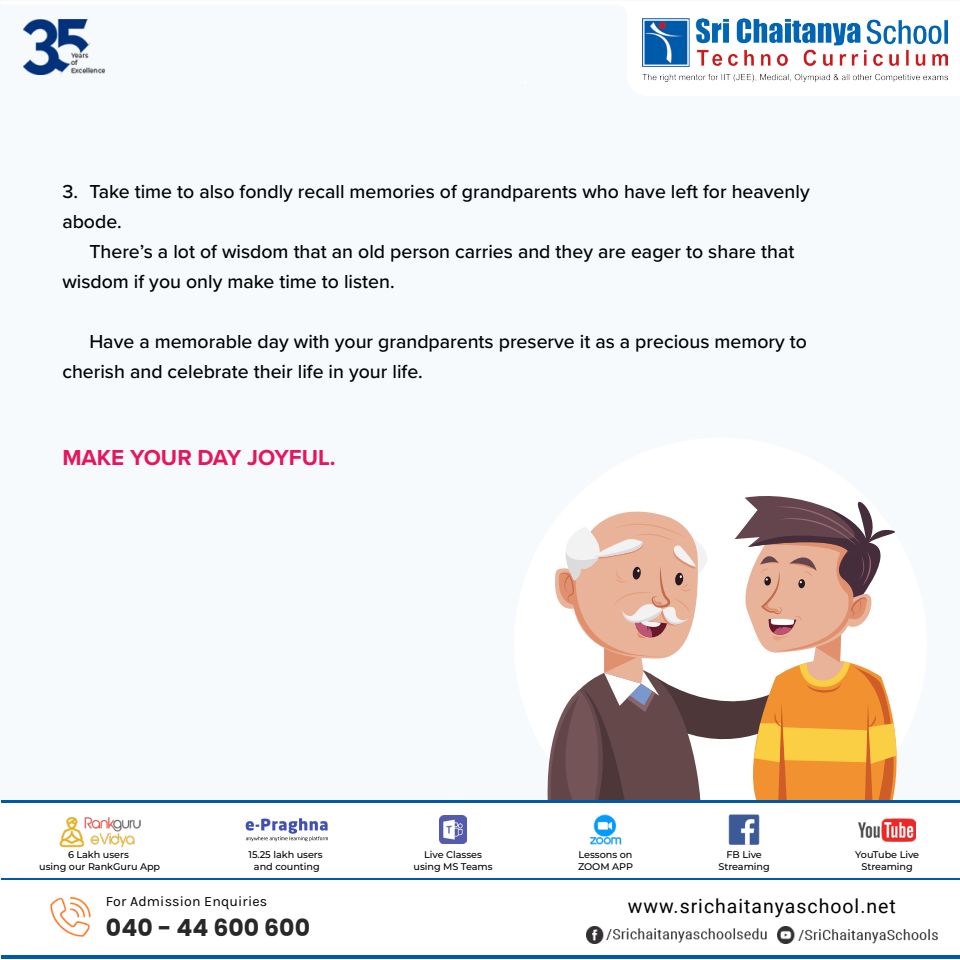
<style>
.page{position:relative;width:960px;height:960px;background:#fff}
.page>*{position:absolute;margin:0;border:0;box-sizing:border-box;transform-origin:0 0}
.t1{font:700 23.62px "Poppins";color:#282828}
.t2{font:700 22.5px "Proxima Nova";color:#e4175d}
.t3{font:500 19.5px/30px "Proxima Nova";color:#000}
.t4{font:19.5px "Roboto";letter-spacing:.05em;color:#000}
.t5{font:14.17px "Karla";letter-spacing:.01em;color:#000}
.t6{font:500 9.68px/11.6px "Montserrat";letter-spacing:-.005em;color:#000;text-align:center}
</style>
<div class="page">
<div style="left:0;top:1px;width:960px;height:802px;background:#f2f8fc"></div>
<svg style="left:1px;top:1px;width:959px;height:95px"></svg>
<img style="left:643px;top:18px;width:305px;height:64px">
<div style="left:514px;top:438px;width:413px;height:412px;background:#fff;border-radius:50%"></div>
<svg style="left:547px;top:496px;width:350px;height:304px"></svg>
<div style="left:1px;top:801px;width:959px;height:158px;background:#005aaa"></div>
<div style="left:1px;top:880px;width:959px;height:75px;background:#fff"></div>
<div style="left:1px;top:803px;width:959px;height:74px;background:#fff"></div>
<svg style="left:246px;top:818px;width:82px;height:23px"></svg>
<img style="left:59px;top:817px;width:81px;height:31px">
<img style="left:439px;top:816px;width:28px;height:28px">
<img style="left:589px;top:814px;width:33px;height:31px">
<img style="left:728px;top:814px;width:32px;height:31px">
<img style="left:859px;top:818px;width:56px;height:24px">
<img style="left:51px;top:898px;width:40px;height:39px">
<img style="left:587px;top:926px;width:351px;height:17px">
<svg style="left:523px;top:81px;width:4px;height:3px"></svg>
<p class="t3" style="left:62px;top:176px;width:749px">3. Take time to also fondly recall memories of grandparents who have left for heavenly abode.</p>
<p class="t3" style="left:62px;top:236px;width:734px;text-indent:27px">There’s a lot of wisdom that an old person carries and they are eager to share that wisdom if you only make time to listen.</p>
<p class="t3" style="left:62px;top:326px;width:746px;text-indent:27px">Have a memorable day with your grandparents preserve it as a precious memory to cherish and celebrate their life in your life.</p>
<p class="t2" style="left:62px;top:441px;width:275px">MAKE YOUR DAY JOYFUL.</p>
<p class="t6" style="left:39px;top:849px;width:123px">6 Lakh users<br>using our RankGuru App</p>
<p class="t6" style="left:414px;top:849px;width:81px">Live Classes using MS Teams</p>
<p class="t6" style="left:578px;top:849px;width:57px;text-align:left">Lessons on<br>ZOOM APP</p>
<p class="t6" style="left:718px;top:849px;width:53px">FB Live<br>Streaming</p>
<p class="t6" style="left:855px;top:849px;width:65px">YouTube Live<br>Streaming</p>
<p class="t5" style="left:106px;top:893px;width:163px">For Admission Enquiries</p>
<p class="t1" style="left:106px;top:914px;width:206px">040 - 44 600 600</p>
<p class="t6" style="left:249px;top:849px;width:76px">15.25 lakh users and counting</p>
<p class="t4" style="left:628px;top:892px;width:269px">www.srichaitanyaschool.net</p>
</div>
